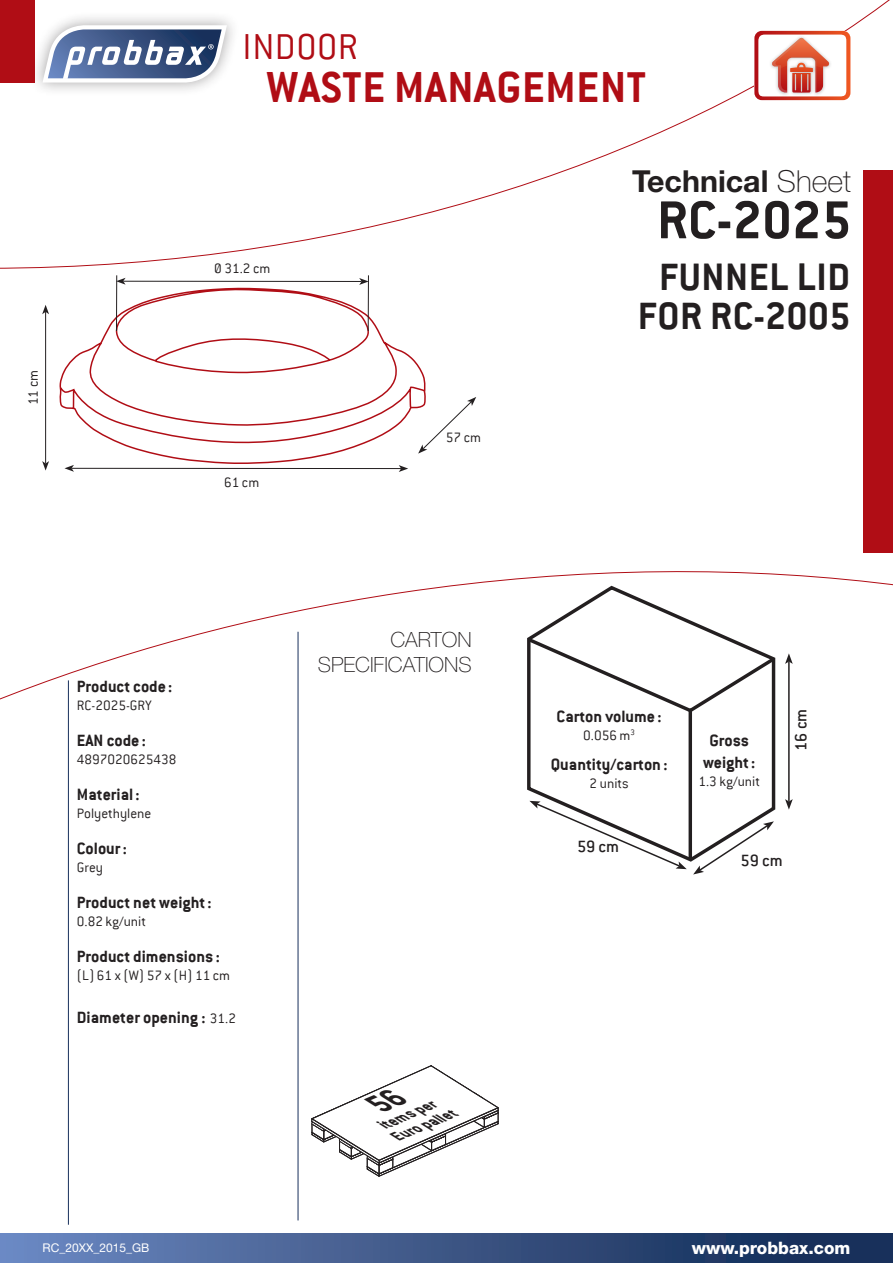
<style>
.page{position:relative;width:893px;height:1263px;background:#fff}
.page>*{position:absolute;margin:0;border:0;box-sizing:border-box;transform-origin:0 0}
.REF_TITRE{font:700 58.5px "Conduit ITC";color:#231f20}
.t1{font:700 47.7px "Conduit ITC";letter-spacing:.015em;color:#b00d15}
.NOM_PRODUIT{font:700 42px "Conduit ITC";letter-spacing:.015em;color:#231f20}
.t2{font:300 39.6px "Conduit ITC";letter-spacing:.015em;color:#b00d15}
.t3{font:700 30.3px "Helvetica Neue LT Std";color:#231f20}
.t4{font:100 21px "Helvetica Neue LT Std";color:#231f20}
.TECHNIQUE_TITRE{font:700 18px/21.6px "Conduit ITC";color:#231f20;text-align:center}
.t5{font:500 18px "Conduit ITC";color:#231f20}
.t6{font:800 17.1px "Helvetica Neue LT Std";color:#fff}
.t7{font:italic 700 16.2px/16.2px "Conduit ITC";color:#231f20}
.TECHNIQUE_TXT{font:300 15px "Conduit ITC";color:#231f20}
.TECHNIQUE_TITRE-2{font:300 15px "Conduit ITC";color:#231f20}
.DIMENSIONS{font:300 15px "Conduit ITC";color:#231f20}
.t8{font:12px "Helvetica Neue LT Std";color:#fff}
.s1{font-weight:300;font-size:15px}
.s2{font-weight:100}
</style>
<div class="page">
<hr style="left:298px;top:632px;width:1px;height:588px;background:#18305b">
<svg style="left:0;top:0;width:890px;height:269px"></svg>
<hr style="left:68px;top:680px;width:1px;height:545px;background:#18305b">
<div style="left:863px;top:170px;width:30px;height:383px;background:#b00d15"></div>
<hr style="left:72px;top:468px;width:329px;height:1px;background:#231f20">
<svg style="left:399px;top:465px;width:9px;height:7px"></svg>
<svg style="left:64px;top:465px;width:10px;height:7px"></svg>
<hr style="left:123px;top:281px;width:239px;height:1px;background:#231f20">
<svg style="left:359px;top:278px;width:9px;height:7px"></svg>
<svg style="left:117px;top:278px;width:9px;height:7px"></svg>
<svg style="left:427px;top:397px;width:49px;height:49px"></svg>
<div style="left:0;top:0;width:34px;height:83px;background:#b00d15"></div>
<div style="left:30px;top:11px;width:210px;height:86px;background:#231f20;opacity:.4"></div>
<svg style="left:43px;top:25px;width:184px;height:58px"></svg>
<svg style="left:754px;top:31px;width:96px;height:69px"></svg>
<hr style="left:45px;top:312px;width:1px;height:151px;background:#231f20">
<svg style="left:42px;top:305px;width:7px;height:9px"></svg>
<svg style="left:42px;top:461px;width:7px;height:10px"></svg>
<svg style="left:0;top:571px;width:893px;height:134px"></svg>
<div style="left:0;top:1233px;width:893px;height:30px;background:linear-gradient(to right,#6c88c0,#0e264f)"></div>
<svg style="left:59px;top:287px;width:368px;height:177px"></svg>
<svg style="left:525px;top:584px;width:252px;height:278px"></svg>
<svg style="left:524px;top:635px;width:253px;height:79px"></svg>
<hr style="left:689px;top:710px;width:3px;height:149px;background:#231f20">
<svg style="left:693px;top:821px;width:81px;height:53px"></svg>
<hr style="left:788px;top:661px;width:2px;height:140px;background:#231f20">
<svg style="left:785px;top:653px;width:8px;height:11px"></svg>
<svg style="left:785px;top:799px;width:8px;height:11px"></svg>
<svg style="left:529px;top:801px;width:158px;height:68px"></svg>
<hr style="left:116px;top:275px;width:1px;height:56px;background:#231f20">
<hr style="left:368px;top:275px;width:1px;height:56px;background:#231f20">
<svg style="left:311px;top:1065px;width:188px;height:112px"></svg>
<p class="t2" style="left:243px;top:25px;width:117px">INDOOR</p>
<p class="t1" style="left:267px;top:60px;width:381px">WASTE MANAGEMENT</p>
<p class="DIMENSIONS" style="left:25px;top:405px;width:37px;rotate:-90deg">11 cm</p>
<p class="DIMENSIONS" style="left:214px;top:260px;width:58px">Ø 31.2 cm</p>
<p class="TECHNIQUE_TXT" style="left:224px;top:474px;width:37px">61 cm</p>
<p class="TECHNIQUE_TXT" style="left:446px;top:429px;width:37px">57 cm</p>
<p class="TECHNIQUE_TITRE" style="left:77px;top:675px;width:97px">Product code :</p>
<p class="TECHNIQUE_TXT" style="left:77px;top:697px;width:77px">RC-2025-GRY</p>
<p class="TECHNIQUE_TITRE" style="left:77px;top:729px;width:70px">EAN code :</p>
<p class="TECHNIQUE_TXT" style="left:77px;top:751px;width:101px">4897020625438</p>
<p class="TECHNIQUE_TITRE" style="left:77px;top:783px;width:64px">Material :</p>
<p class="TECHNIQUE_TITRE-2" style="left:77px;top:805px;width:76px">Polyethylene</p>
<p class="TECHNIQUE_TITRE" style="left:77px;top:837px;width:51px">Colour:</p>
<p class="TECHNIQUE_TXT" style="left:77px;top:859px;width:28px">Grey</p>
<p class="TECHNIQUE_TITRE" style="left:77px;top:891px;width:136px">Product net weight:</p>
<p class="TECHNIQUE_TXT" style="left:77px;top:913px;width:71px">0.82 kg/unit</p>
<p class="TECHNIQUE_TITRE" style="left:77px;top:945px;width:144px">Product dimensions :</p>
<p class="TECHNIQUE_TXT" style="left:77px;top:967px;width:155px">(L) 61 x (W) 57 x (H) 11 cm</p>
<p class="TECHNIQUE_TITRE" style="left:77px;top:1006px;width:161px">Diameter opening : <span class="s1">31.2</span></p>
<p class="t4" style="left:390px;top:627px;width:83px">CARTON</p>
<p class="t4" style="left:318px;top:652px;width:155px">SPECIFICATIONS</p>
<p class="t7" style="left:387px;top:1114px;width:68px;text-indent:-7px;rotate:-23deg">items per<br>Euro pallet</p>
<p class="t3" style="left:632px;top:162px;width:221px">Technical <span class="s2">Sheet</span></p>
<p class="REF_TITRE" style="left:657px;top:186px;width:196px">RC-2025</p>
<p class="NOM_PRODUIT" style="left:659px;top:252px;width:192px">FUNNEL LID</p>
<p class="NOM_PRODUIT" style="left:638px;top:291px;width:214px">FOR RC-2005</p>
<p class="TECHNIQUE_TITRE" style="left:557px;top:705px;width:106px">Carton volume :</p>
<p class="TECHNIQUE_TXT" style="left:583px;top:727px;width:53px">0.056 m<sup>3</sup></p>
<p class="TECHNIQUE_TITRE" style="left:551px;top:753px;width:118px">Quantity/carton :</p>
<p class="TECHNIQUE_TXT" style="left:590px;top:775px;width:41px">2 units</p>
<p class="t5" style="left:577px;top:836px;width:44px">59 cm</p>
<p class="TECHNIQUE_TITRE" style="left:703px;top:729px;width:54px">Gross weight:</p>
<p class="TECHNIQUE_TXT" style="left:698px;top:773px;width:63px">1.3 kg/unit</p>
<p class="t5" style="left:791px;top:751px;width:44px;rotate:-90deg">16 cm</p>
<p class="t5" style="left:741px;top:850px;width:44px">59 cm</p>
<p class="t8" style="left:43px;top:1241px;width:108px">RC_20XX_2015_GB</p>
<p class="t6" style="left:692px;top:1238px;width:160px">www.probbax.com</p>
</div>
